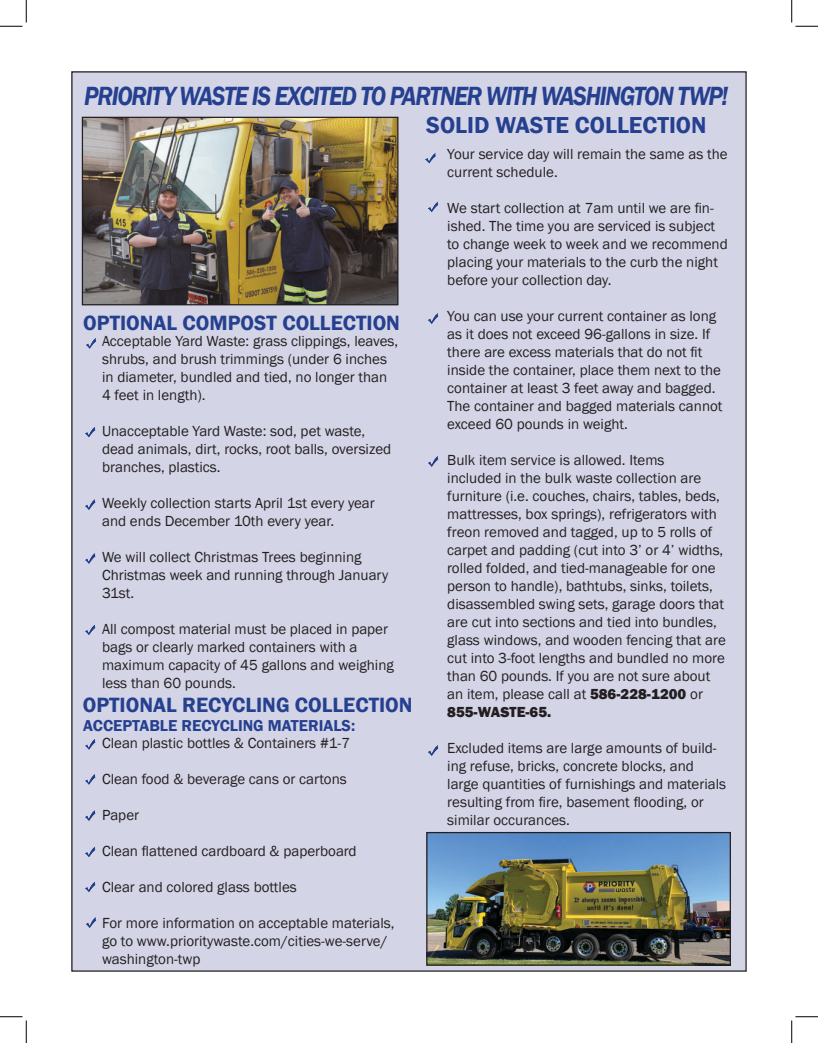
<style>
.page{position:relative;width:818px;height:1043px;background:#fff}
.page>*{position:absolute;margin:0;border:0;box-sizing:border-box;transform-origin:0 0}
.t1{font:italic 600 27.12px "Franklin Gothic";letter-spacing:-.05em;color:#25408f;scale:.88 1}
.t2{font:600 23.75px "Franklin Gothic";color:#25408f}
.t3{font:600 21.25px "Franklin Gothic";color:#25408f}
.t4{font:600 16.25px "Franklin Gothic";color:#25408f}
.t5{font:15px/18px "Franklin Gothic";color:#231f20}
.s1{font-weight:800}
</style>
<div class="page">
<div style="left:72px;top:72px;width:674px;height:899px;background:#d4d4e7"></div>
<svg style="left:86px;top:338px;width:10px;height:11px"></svg>
<svg style="left:85px;top:427px;width:11px;height:11px"></svg>
<svg style="left:85px;top:499px;width:11px;height:11px"></svg>
<svg style="left:85px;top:553px;width:11px;height:11px"></svg>
<svg style="left:85px;top:625px;width:11px;height:10px"></svg>
<svg style="left:85px;top:739px;width:11px;height:11px"></svg>
<svg style="left:85px;top:774px;width:11px;height:11px"></svg>
<svg style="left:85px;top:810px;width:11px;height:11px"></svg>
<svg style="left:85px;top:847px;width:11px;height:10px"></svg>
<svg style="left:85px;top:882px;width:11px;height:10px"></svg>
<svg style="left:425px;top:153px;width:11px;height:11px"></svg>
<svg style="left:428px;top:202px;width:10px;height:10px"></svg>
<svg style="left:428px;top:313px;width:10px;height:11px"></svg>
<svg style="left:428px;top:456px;width:10px;height:11px"></svg>
<svg style="left:428px;top:745px;width:10px;height:11px"></svg>
<svg style="left:86px;top:917px;width:10px;height:11px"></svg>
<img style="left:428px;top:834px;width:301px;height:129px">
<div style="left:426px;top:832px;width:305px;height:133px;border:1px solid #231f20"></div>
<img style="left:84px;top:119px;width:312px;height:184px">
<div style="left:82px;top:117px;width:316px;height:188px;border:1px solid #231f20"></div>
<svg style="left:0;top:0;width:27px;height:27px"></svg>
<svg style="left:0;top:1016px;width:27px;height:26px"></svg>
<svg style="left:791px;top:0;width:27px;height:27px"></svg>
<svg style="left:791px;top:1016px;width:27px;height:26px"></svg>
<h1 class="t1" style="left:84px;top:79px;width:733px">PRIORITY WASTE IS EXCITED TO PARTNER WITH WASHINGTON TWP!</h1>
<h3 class="t3" style="left:83px;top:310px;width:318px">OPTIONAL COMPOST COLLECTION</h3>
<p class="t5" style="left:102px;top:332px;width:298px">Acceptable Yard Waste: grass clippings, leaves, shrubs, and brush trimmings (under 6 inches in diameter, bundled and tied, no longer than 4 feet in length).</p>
<p class="t5" style="left:102px;top:422px;width:291px">Unacceptable Yard Waste: sod, pet waste, dead animals, dirt, rocks, root balls, oversized branches, plastics.</p>
<p class="t5" style="left:102px;top:494px;width:274px">Weekly collection starts April 1st every year and ends December 10th every year.</p>
<p class="t5" style="left:102px;top:548px;width:288px">We will collect Christmas Trees beginning<br>Christmas week and running through January<br>31st.</p>
<p class="t5" style="left:102px;top:620px;width:293px">All compost material must be placed in paper bags or clearly marked containers with a maximum capacity of 45 gallons and weighing less than 60 pounds.</p>
<h3 class="t3" style="left:83px;top:692px;width:331px">OPTIONAL RECYCLING COLLECTION</h3>
<p class="t5" style="left:102px;top:734px;width:249px">Clean plastic bottles &amp; Containers #1-7</p>
<p class="t5" style="left:102px;top:770px;width:246px">Clean food &amp; beverage cans or cartons</p>
<p class="t5" style="left:102px;top:806px;width:39px">Paper</p>
<p class="t5" style="left:102px;top:842px;width:256px">Clean flattened cardboard &amp; paperboard</p>
<p class="t5" style="left:102px;top:878px;width:196px">Clear and colored glass bottles</p>
<p class="t5" style="left:102px;top:914px;width:294px">For more information on acceptable materials, go to www.prioritywaste.com/cities-we-serve/ washington-twp</p>
<p class="t4" style="left:83px;top:715px;width:273px">ACCEPTABLE RECYCLING MATERIALS:</p>
<h2 class="t2" style="left:426px;top:111px;width:282px">SOLID WASTE COLLECTION</h2>
<p class="t5" style="left:447px;top:145px;width:282px">Your service day will remain the same as the current schedule.</p>
<p class="t5" style="left:447px;top:199px;width:282px">We start collection at 7am until we are fin&shy;ished. The time you are serviced is subject to change week to week and we recommend placing your materials to the curb the night before your collection day.</p>
<p class="t5" style="left:447px;top:307px;width:276px">You can use your current container as long as it does not exceed 96-gallons in size. If there are excess materials that do not fit inside the container, place them next to the container at least 3 feet away and bagged.<br>The container and bagged materials cannot exceed 60 pounds in weight.</p>
<p class="t5" style="left:447px;top:451px;width:280px">Bulk item service is allowed. Items<br>included in the bulk waste collection are furniture (i.e. couches, chairs, tables, beds, mattresses, box springs), refrigerators with freon removed and tagged, up to 5 rolls of carpet and padding (cut into 3’ or 4’ widths, rolled folded, and tied-manageable for one person to handle), bathtubs, sinks, toilets, disassembled swing sets, garage doors that are cut into sections and tied into bundles, glass windows, and wooden fencing that are cut into 3-foot lengths and bundled no more than 60 pounds. If you are not sure about an item, please call at <span class="s1">586-228-1200</span> or <span class="s1">855-WASTE-65.</span></p>
<p class="t5" style="left:447px;top:739px;width:280px">Excluded items are large amounts of build&shy;ing refuse, bricks, concrete blocks, and large quantities of furnishings and materials resulting from fire, basement flooding, or similar occurances.</p>
</div>
